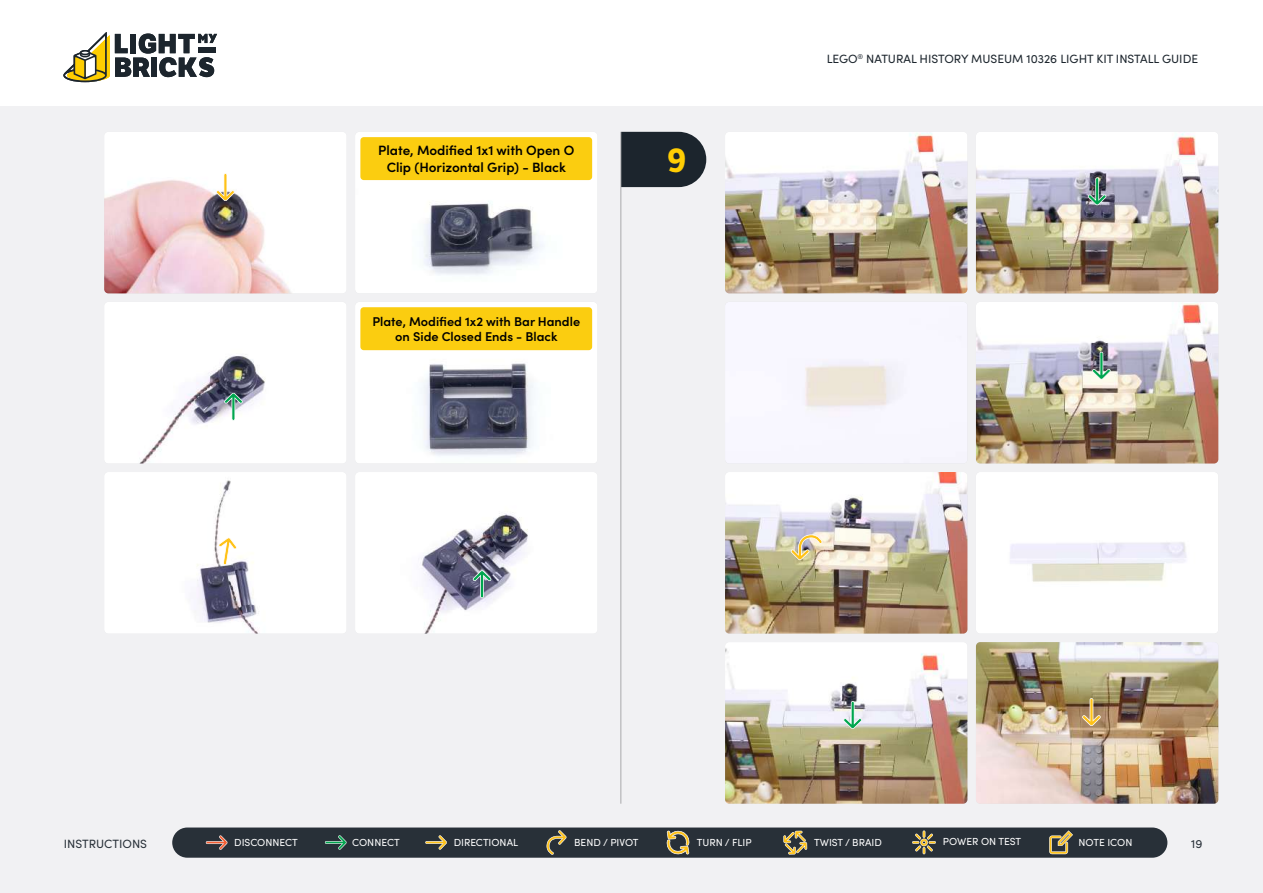
<style>
.page{position:relative;width:1263px;height:893px;background:#fff}
.page>*{position:absolute;margin:0;border:0;box-sizing:border-box;transform-origin:0 0}
.t1{font:700 33px "LFT Etica";color:#ffcd03}
.t2{font:600 13.5px/16.2px "Sofia Pro";color:#000;text-align:center}
.t3{font:600 12.75px/15.3px "Sofia Pro";color:#000;text-align:center}
.t4{font:12px "Sofia Pro";color:#1c252d}
.t5{font:12px "Sofia Pro";color:#283038}
.t6{font:10.2px "Sofia Pro";color:#fff}
</style>
<div class="page">
<div style="left:0;top:106px;width:1263px;height:787px;background:#f1f1f3"></div>
<hr style="left:621px;top:132px;width:1px;height:672px;background:#000">
<div style="left:172px;top:827px;width:995px;height:31px;background:#283038;border-radius:15px"></div>
<svg style="left:783px;top:831px;width:24px;height:23px"></svg>
<svg style="left:206px;top:835px;width:22px;height:15px"></svg>
<svg style="left:325px;top:835px;width:22px;height:15px"></svg>
<svg style="left:425px;top:835px;width:22px;height:15px"></svg>
<svg style="left:546px;top:830px;width:21px;height:25px"></svg>
<svg style="left:1049px;top:830px;width:24px;height:24px"></svg>
<svg style="left:912px;top:830px;width:24px;height:24px"></svg>
<svg style="left:666px;top:830px;width:24px;height:25px"></svg>
<svg style="left:63px;top:32px;width:154px;height:50px"></svg>
<svg style="left:621px;top:132px;width:85px;height:55px;background:#2a323a"></svg>
<img style="left:355px;top:132px;width:242px;height:161px">
<div style="left:360px;top:137px;width:232px;height:43px;background:#fbcd10;border-radius:3px"></div>
<img style="left:976px;top:132px;width:242px;height:161px">
<img style="left:104px;top:132px;width:242px;height:161px">
<img style="left:725px;top:132px;width:242px;height:161px">
<img style="left:355px;top:302px;width:242px;height:161px">
<div style="left:360px;top:307px;width:232px;height:43px;background:#fbcd10;border-radius:3px"></div>
<img style="left:976px;top:302px;width:242px;height:161px">
<img style="left:355px;top:472px;width:242px;height:162px">
<img style="left:976px;top:472px;width:242px;height:161px">
<img style="left:976px;top:642px;width:242px;height:162px">
<img style="left:105px;top:472px;width:241px;height:162px">
<img style="left:725px;top:472px;width:242px;height:162px">
<img style="left:105px;top:302px;width:241px;height:161px">
<img style="left:726px;top:302px;width:241px;height:161px">
<img style="left:725px;top:643px;width:242px;height:161px">
<svg style="left:1082px;top:698px;width:19px;height:28px"></svg>
<svg style="left:218px;top:537px;width:19px;height:28px"></svg>
<svg style="left:216px;top:173px;width:19px;height:28px"></svg>
<svg style="left:1088px;top:177px;width:18px;height:29px"></svg>
<svg style="left:1092px;top:352px;width:18px;height:28px"></svg>
<svg style="left:843px;top:701px;width:19px;height:28px"></svg>
<svg style="left:224px;top:393px;width:19px;height:28px"></svg>
<svg style="left:473px;top:570px;width:18px;height:28px"></svg>
<svg style="left:791px;top:534px;width:31px;height:26px"></svg>
<h2 class="t2" style="left:378px;top:142px;width:198px">Plate, Modified 1x1 with Open O<br>Clip (Horizontal Grip) - Black</h2>
<p class="t3" style="left:372px;top:313px;width:209px">Plate, Modified 1x2 with Bar Handle on Side Closed Ends - Black</p>
<h1 class="t1" style="left:668px;top:140px;width:20px">9</h1>
<p class="t4" style="left:827px;top:50px;width:373px">LEGO<sup>®</sup> NATURAL HISTORY MUSEUM 10326 LIGHT KIT INSTALL GUIDE</p>
<p class="t5" style="left:64px;top:835px;width:85px">INSTRUCTIONS</p>
<p class="t6" style="left:234px;top:835px;width:65px">DISCONNECT</p>
<p class="t6" style="left:352px;top:835px;width:49px">CONNECT</p>
<p class="t6" style="left:454px;top:835px;width:66px">DIRECTIONAL</p>
<p class="t6" style="left:574px;top:835px;width:66px">BEND / PIVOT</p>
<p class="t6" style="left:697px;top:835px;width:56px">TURN / FLIP</p>
<p class="t6" style="left:814px;top:835px;width:69px">TWIST / BRAID</p>
<p class="t6" style="left:943px;top:834px;width:80px">POWER ON TEST</p>
<p class="t6" style="left:1078px;top:835px;width:55px">NOTE ICON</p>
<p class="t5" style="left:1191px;top:835px;width:13px">19</p>
</div>
